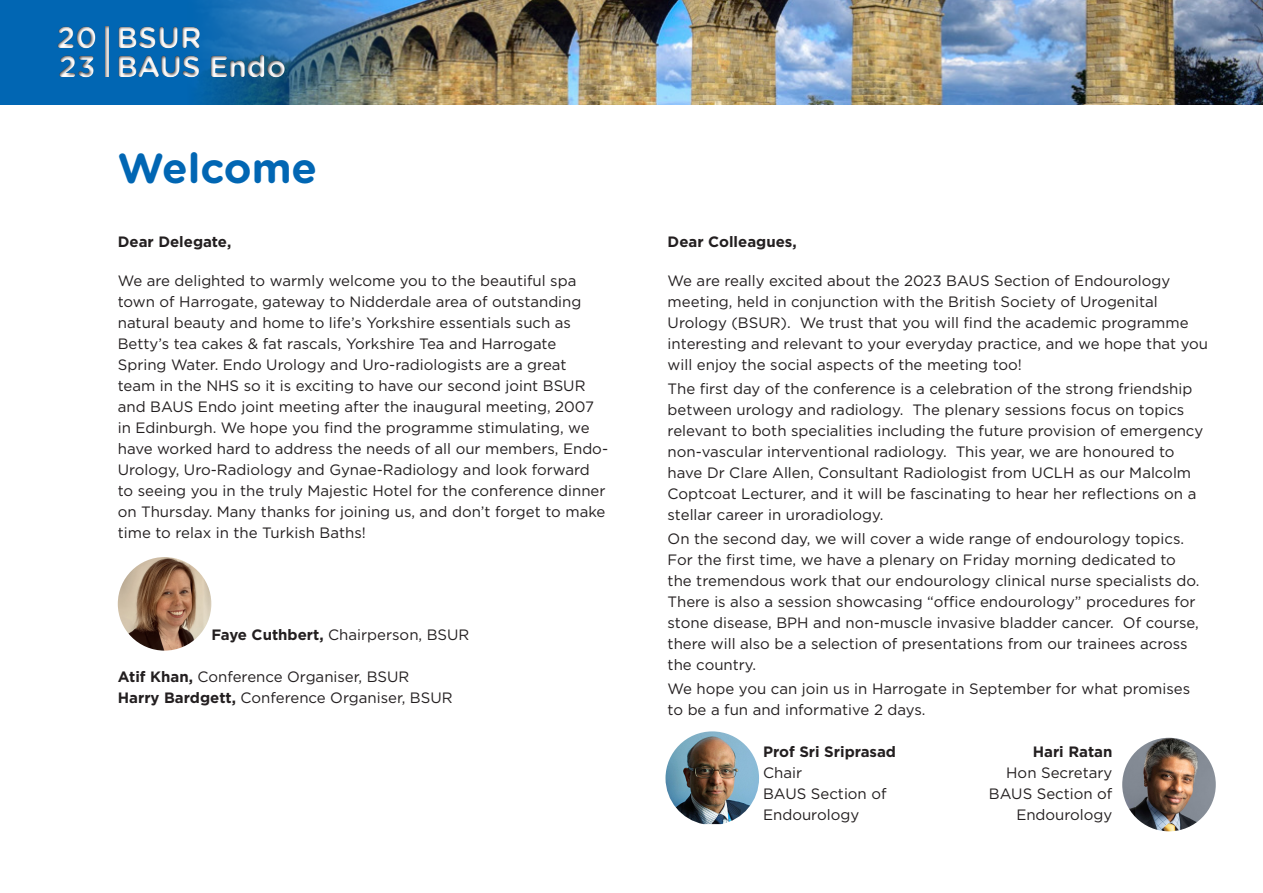
<style>
.page{position:relative;width:1263px;height:893px;background:#fff}
.page>*{position:absolute;margin:0;border:0;box-sizing:border-box;transform-origin:0 0}
.t1{font:700 42px "Gotham Rounded";color:#0166b3}
.t2{font:700 30.15px/29.4px "Gotham Rounded";letter-spacing:-.02em;color:#fff}
.Body{font:15px/21px "Gotham";color:#231f20}
.Body-2{font:700 15px "Gotham";color:#231f20}
.s1{font-weight:700}
</style>
<div class="page">
<img style="left:0;top:0;width:1263px;height:105px">
<div style="left:112px;top:14px;width:210px;height:81px;background:#231f20;opacity:.75"></div>
<div style="left:53px;top:14px;width:81px;height:84px;background:#231f20;opacity:.75"></div>
<div style="left:102px;top:25px;width:6px;height:54px;background:#231f20;opacity:.75"></div>
<img style="left:118px;top:557px;width:93px;height:94px;border-radius:47px">
<img style="left:1122px;top:738px;width:94px;height:93px;border-radius:47px">
<img style="left:665px;top:731px;width:94px;height:93px">
<h2 class="t2" style="left:56px;top:21px;width:42px">20<br>23</h2>
<h2 class="t2" style="left:116px;top:21px;width:171px">BSUR<br>BAUS Endo</h2>
<p class="t1" style="left:118px;top:138px;width:201px">Welcome</p>
<p class="Body-2" style="left:118px;top:232px;width:115px">Dear Delegate,</p>
<p class="Body" style="left:118px;top:270px;width:492px">We are delighted to warmly welcome you to the beautiful spa town of Harrogate, gateway to Nidderdale area of outstanding natural beauty and home to life’s Yorkshire essentials such as Betty’s tea cakes &amp; fat rascals, Yorkshire Tea and Harrogate Spring Water. Endo Urology and Uro-radiologists are a great<br>team in the NHS so it is exciting to have our second joint BSUR and BAUS Endo joint meeting after the inaugural meeting, 2007 in Edinburgh. We hope you find the programme stimulating, we have worked hard to address the needs of all our members, Endo-Urology, Uro-Radiology and Gynae-Radiology and look forward to seeing you in the truly Majestic Hotel for the conference dinner on Thursday. Many thanks for joining us, and don’t forget to make time to relax in the Turkish Baths!</p>
<p class="Body" style="left:211px;top:624px;width:260px"><span class="s1">Faye Cuthbert,</span> Chairperson, BSUR</p>
<p class="Body" style="left:118px;top:666px;width:293px"><span class="s1">Atif Khan,</span> Conference Organiser, BSUR</p>
<p class="Body" style="left:118px;top:687px;width:336px"><span class="s1">Harry Bardgett,</span> Conference Organiser, BSUR</p>
<p class="Body-2" style="left:668px;top:232px;width:131px">Dear Colleagues,</p>
<p class="Body" style="left:668px;top:270px;width:542px">We are really excited about the 2023 BAUS Section of Endourology meeting, held in conjunction with the British Society of Urogenital Urology (BSUR). We trust that you will find the academic programme interesting and relevant to your everyday practice, and we hope that you will enjoy the social aspects of the meeting too!</p>
<p class="Body" style="left:668px;top:378px;width:537px">The first day of the conference is a celebration of the strong friendship between urology and radiology. The plenary sessions focus on topics relevant to both specialities including the future provision of emergency non-vascular interventional radiology. This year, we are honoured to have Dr Clare Allen, Consultant Radiologist from UCLH as our Malcolm Coptcoat Lecturer, and it will be fascinating to hear her reflections on a stellar career in uroradiology.</p>
<p class="Body" style="left:668px;top:528px;width:533px">On the second day, we will cover a wide range of endourology topics.<br>For the first time, we have a plenary on Friday morning dedicated to the tremendous work that our endourology clinical nurse specialists do.<br>There is also a session showcasing “office endourology” procedures for stone disease, BPH and non-muscle invasive bladder cancer. Of course, there will also be a selection of presentations from our trainees across the country.</p>
<p class="Body" style="left:668px;top:678px;width:524px">We hope you can join us in Harrogate in September for what promises to be a fun and informative 2 days.</p>
<p class="Body" style="left:989px;top:741px;width:125px;text-align:right"><span class="s1">Hari Ratan<br></span>Hon Secretary<br>BAUS Section of<br>Endourology</p>
<p class="Body-2" style="left:763px;top:742px;width:134px">Prof Sri Sriprasad</p>
<p class="Body" style="left:763px;top:762px;width:125px">Chair<br>BAUS Section of<br>Endourology</p>
</div>
